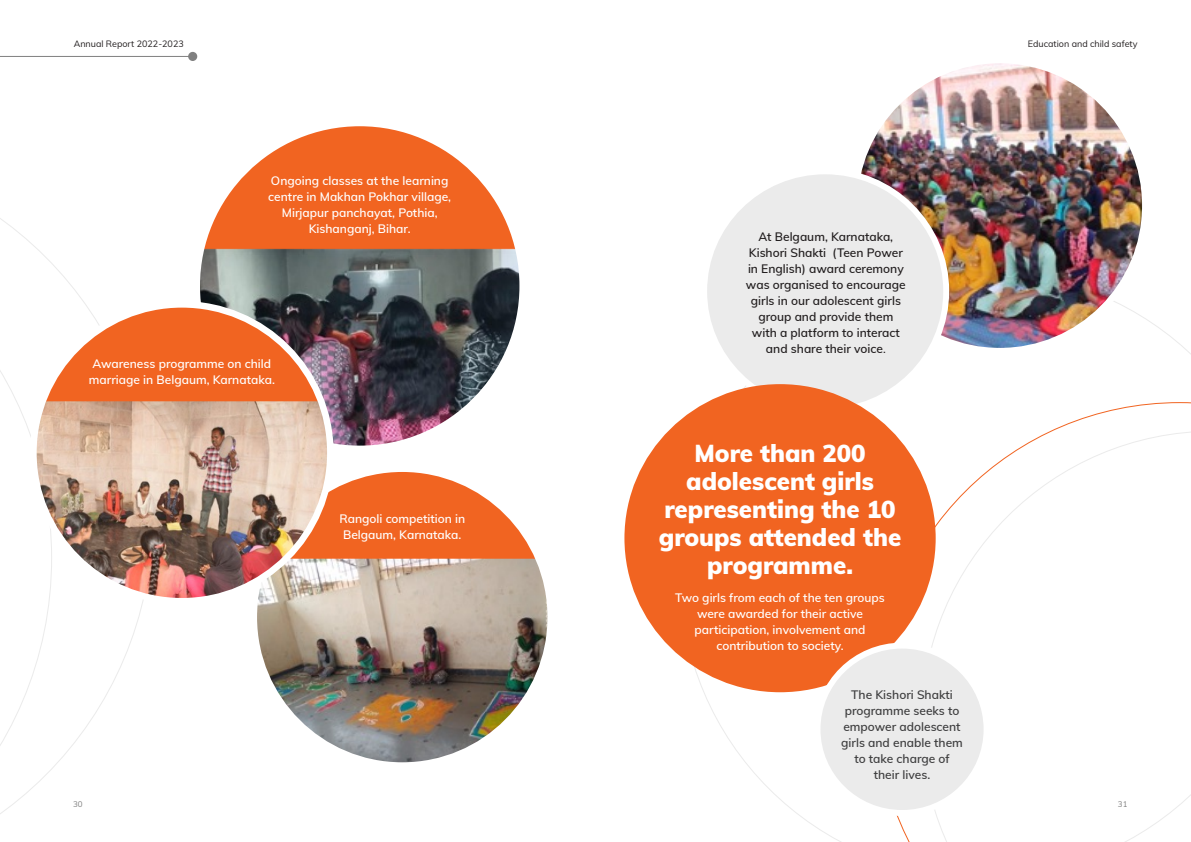
<style>
.page{position:relative;width:1191px;height:842px;background:#fff}
.page>*{position:absolute;margin:0;border:0;box-sizing:border-box;transform-origin:0 0}
.Body_-_Justified{font:900 24px/28px "Muli";color:#fff;text-align:center}
.Body_-_Justified-2{font:600 12px/16px "Muli";color:#fff;text-align:center}
.Body_-_Justified-3{font:600 12px/16px "Muli";color:#231f20;text-align:center}
.Body_-_Justified-4{font:600 12px/16px "Muli";color:#3e3e3f;text-align:center}
.Body_-_Right_Aligned{font:9px "Muli";color:#231f20}
.t1{font:8px "Muli";color:#808080}
.s1{font-weight:400}
</style>
<div class="page">
<svg style="left:0;top:218px;width:52px;height:596px"></svg>
<svg style="left:921px;top:431px;width:270px;height:411px"></svg>
<hr style="left:0;top:56px;width:190px;height:1px;background:#808080">
<div style="left:188px;top:52px;width:9px;height:9px;background:#808080;border-radius:50%"></div>
<div style="left:254px;top:469px;width:297px;height:296px;background:#f16421;border-radius:50%"></div>
<img style="left:258px;top:559px;width:288px;height:202px">
<div style="left:250px;top:465px;width:304px;height:304px;border:7px solid #fff;border-radius:50%"></div>
<img style="left:854px;top:60px;width:291px;height:291px;border-radius:145px">
<div style="left:704px;top:171px;width:242px;height:240px;background:#ebebeb;border-radius:50%"></div>
<div style="left:624px;top:384px;width:311px;height:308px;background:#f16421;border-radius:50%"></div>
<div style="left:817px;top:646px;width:169px;height:167px;background:#ebebeb;border-radius:50%"></div>
<div style="left:814px;top:643px;width:175px;height:173px;border:6px solid #fff;border-radius:50%"></div>
<div style="left:196px;top:123px;width:327px;height:326px;background:#f16421;border-radius:50%"></div>
<img style="left:201px;top:249px;width:317px;height:196px">
<div style="left:33px;top:304px;width:297px;height:297px;background:#f16421;border-radius:50%"></div>
<img style="left:33px;top:401px;width:297px;height:200px">
<div style="left:30px;top:301px;width:303px;height:303px;border:7px solid #fff;border-radius:50%"></div>
<p class="Body_-_Right_Aligned" style="left:74px;top:37px;width:112px">Annual Report 2022-2023</p>
<p class="Body_-_Justified-2" style="left:271px;top:172px;width:179px">Ongoing classes at the learning</p>
<p class="Body_-_Justified-2" style="left:268px;top:188px;width:184px">centre in Makhan Pokhar village,</p>
<p class="Body_-_Justified-2" style="left:282px;top:204px;width:157px">Mirjapur panchayat, Pothia,<br>Kishanganj, Bihar.</p>
<p class="Body_-_Justified-2" style="left:89px;top:355px;width:187px">Awareness programme on child marriage in Belgaum, Karnataka.</p>
<p class="Body_-_Justified-2" style="left:339px;top:510px;width:127px">Rangoli competition in</p>
<p class="Body_-_Justified-2" style="left:343px;top:526px;width:120px">Belgaum, Karnataka.</p>
<p class="Body_-_Right_Aligned" style="left:1027px;top:37px;width:111px">Education and child safety</p>
<p class="Body_-_Justified-3" style="left:746px;top:228px;width:161px">At Belgaum, Karnataka,<br>Kishori Shakti (Teen Power in English) award ceremony was organised to encourage girls in our adolescent girls group and provide them with a platform to interact and share their voice<span class="s1">.</span></p>
<p class="Body_-_Justified" style="left:659px;top:438px;width:244px">More than 200 adolescent girls representing the 10 groups attended the programme.</p>
<p class="Body_-_Justified-2" style="left:675px;top:589px;width:211px">Two girls from each of the ten groups</p>
<p class="Body_-_Justified-2" style="left:697px;top:605px;width:168px">were awarded for their active</p>
<p class="Body_-_Justified-2" style="left:694px;top:621px;width:172px">participation, involvement and</p>
<p class="Body_-_Justified-2" style="left:716px;top:637px;width:129px">contribution to society.</p>
<p class="Body_-_Justified-4" style="left:841px;top:686px;width:123px">The Kishori Shakti programme seeks to empower adolescent girls and enable them</p>
<p class="Body_-_Justified-4" style="left:854px;top:750px;width:97px">to take charge of</p>
<p class="Body_-_Justified-4" style="left:874px;top:766px;width:58px">their lives.</p>
<p class="t1" style="left:73px;top:798px;width:11px">30</p>
<p class="t1" style="left:1118px;top:798px;width:11px">31</p>
</div>
